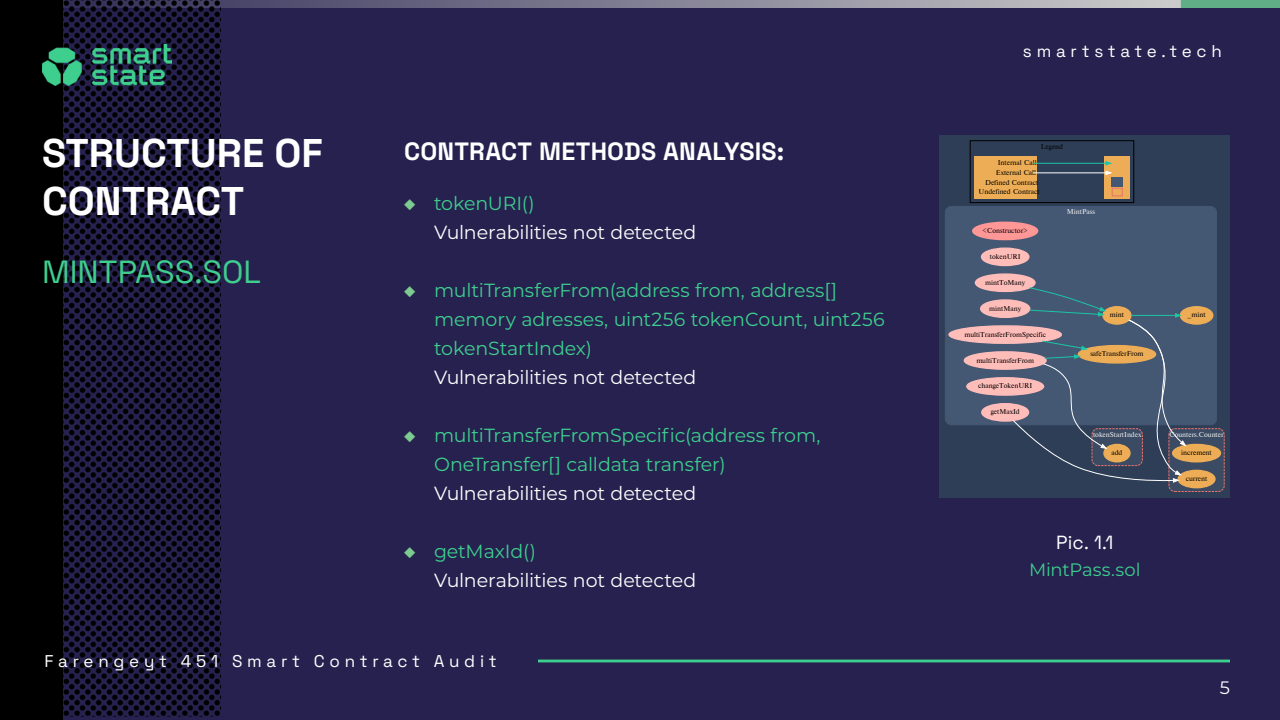
<style>
.page{position:relative;width:1280px;height:720px;background:#26214f}
.page>*{position:absolute;margin:0;border:0;box-sizing:border-box;transform-origin:0 0}
.t1{font:300 40px/48px "Space Grotesk";color:#fff}
.t2{font:300 32px "Space Grotesk";color:#3ecf8e}
.t3{font:300 25px "Space Grotesk";letter-spacing:.01em;color:#fff}
.t4{font:19px/29px "Montserrat";letter-spacing:-.005em;color:#3ecf8e}
.t5{font:19px/29px "Montserrat";letter-spacing:-.005em;color:#fff}
.t6{font:300 19px "Space Grotesk";color:#fff}
.t7{font:18px "Montserrat";letter-spacing:-.005em;color:#3ecf8e}
.t8{font:18px "Montserrat";color:#fff}
.t9{font:300 17px "Space Grotesk";letter-spacing:.28em;color:#fff}
.t10{font:6.7px "Times";color:#000}
.t11{font:6.7px "Times";color:#f0f0f0}
.s1{font-size:20px;color:#7ccb90}
.s2{color:#3ecf8e}
</style>
<div class="page">
<svg style="left:220px;top:0;width:961px;height:8px;background:#8a889a"></svg>
<div style="left:1181px;top:0;width:99px;height:8px;background:#5fae85"></div>
<hr style="left:538px;top:660px;width:692px;height:2px;background:#3ecf8e">
<img style="left:0;top:0;width:220px;height:720px">
<img style="left:42px;top:44px;width:129px;height:41px">
<div style="left:940px;top:135px;width:290px;height:362px;background:#2e3e56"></div>
<div style="left:945px;top:206px;width:272px;height:219px;background:#445773;border:1px solid #445773;border-radius:6px"></div>
<div style="left:1169px;top:428px;width:55px;height:64px;background:#3b4b63;border:1px dashed #e8726d;border-radius:6px"></div>
<div style="left:970px;top:140px;width:164px;height:63px;background:#2e3e56;border:1px solid #000"></div>
<div style="left:973px;top:222px;width:65px;height:18px;background:#ff9797;border-radius:50%"></div>
<div style="left:972px;top:222px;width:66px;height:18px;border:1px solid #ff9797;border-radius:50%"></div>
<div style="left:982px;top:248px;width:47px;height:17px;background:#ffbdb9;border-radius:50%"></div>
<div style="left:981px;top:247px;width:49px;height:19px;border:1px solid #ffbdb9;border-radius:50%"></div>
<div style="left:964px;top:352px;width:82px;height:17px;background:#ffbdb9;border-radius:50%"></div>
<div style="left:964px;top:351px;width:83px;height:19px;border:1px solid #ffbdb9;border-radius:50%"></div>
<div style="left:949px;top:326px;width:112px;height:17px;background:#ffbdb9;border-radius:50%"></div>
<div style="left:948px;top:325px;width:114px;height:19px;border:1px solid #ffbdb9;border-radius:50%"></div>
<div style="left:982px;top:404px;width:47px;height:17px;background:#ffbdb9;border-radius:50%"></div>
<div style="left:981px;top:403px;width:48px;height:19px;border:1px solid #ffbdb9;border-radius:50%"></div>
<div style="left:1178px;top:470px;width:37px;height:18px;background:#edad56;border-radius:50%"></div>
<div style="left:1177px;top:470px;width:39px;height:18px;border:1px solid #edad56;border-radius:50%"></div>
<div style="left:981px;top:300px;width:49px;height:17px;background:#ffbdb9;border-radius:50%"></div>
<div style="left:980px;top:299px;width:50px;height:19px;border:1px solid #ffbdb9;border-radius:50%"></div>
<div style="left:967px;top:378px;width:77px;height:17px;background:#ffbdb9;border-radius:50%"></div>
<div style="left:966px;top:377px;width:78px;height:19px;border:1px solid #ffbdb9;border-radius:50%"></div>
<div style="left:1180px;top:307px;width:33px;height:17px;background:#edad56;border-radius:50%"></div>
<div style="left:1180px;top:306px;width:33px;height:19px;border:1px solid #edad56;border-radius:50%"></div>
<div style="left:1173px;top:444px;width:47px;height:18px;background:#edad56;border-radius:50%"></div>
<div style="left:1172px;top:444px;width:49px;height:18px;border:1px solid #edad56;border-radius:50%"></div>
<div style="left:975px;top:274px;width:60px;height:17px;background:#ffbdb9;border-radius:50%"></div>
<div style="left:975px;top:273px;width:61px;height:19px;border:1px solid #ffbdb9;border-radius:50%"></div>
<svg style="left:1012px;top:287px;width:175px;height:196px"></svg>
<div style="left:974px;top:157px;width:62px;height:42px;background:#edad56"></div>
<div style="left:1104px;top:157px;width:26px;height:42px;background:#edad56"></div>
<div style="left:1111px;top:178px;width:12px;height:9px;background:#445773"></div>
<div style="left:1112px;top:188px;width:10px;height:8px;border:1px solid #e8726d"></div>
<hr style="left:1033px;top:163px;width:73px;height:1px;background:#1bc6a6">
<hr style="left:1033px;top:172px;width:73px;height:1px;background:#fff">
<svg style="left:1105px;top:161px;width:7px;height:15px"></svg>
<h1 class="t1" style="left:42px;top:127px;width:282px">STRUCTURE OF<br>CONTRACT</h1>
<h2 class="t2" style="left:42px;top:249px;width:220px">MINTPASS.SOL</h2>
<h3 class="t3" style="left:404px;top:132px;width:382px">CONTRACT METHODS ANALYSIS:</h3>
<h3 class="t5" style="left:434px;top:188px;width:264px;text-indent:-30px"><span class="s1">◆</span> <span class="s2">tokenURI()<br></span>Vulnerabilities not detected</h3>
<h3 class="t4" style="left:434px;top:275px;width:452px;text-indent:-30px"><span class="s1">◆</span> multiTransferFrom(address from, address[] memory adresses, uint256 tokenCount, uint256 tokenStartIndex)</h3>
<h3 class="t5" style="left:434px;top:362px;width:264px">Vulnerabilities not detected</h3>
<h3 class="t4" style="left:434px;top:420px;width:388px;text-indent:-30px"><span class="s1">◆</span> multiTransferFromSpecific(address from,<br>OneTransfer[] calldata transfer)</h3>
<h3 class="t5" style="left:434px;top:478px;width:264px">Vulnerabilities not detected</h3>
<h3 class="t5" style="left:434px;top:536px;width:264px;text-indent:-30px"><span class="s1">◆</span> <span class="s2">getMaxId()<br></span>Vulnerabilities not detected</h3>
<h3 class="t9" style="left:44px;top:649px;width:454px">Farengeyt 451 Smart Contract Audit</h3>
<h3 class="t9" style="left:1023px;top:39px;width:201px">smartstate.tech</h3>
<p class="t10" style="left:1041px;top:142px;width:24px">Legend</p>
<p class="t10" style="left:998px;top:159px;width:40px">Internal Call</p>
<p class="t10" style="left:996px;top:169px;width:42px">External Call</p>
<p class="t10" style="left:985px;top:178px;width:55px">Defined Contract</p>
<p class="t10" style="left:979px;top:188px;width:63px">Undefined Contract</p>
<p class="t10" style="left:983px;top:227px;width:47px">&lt;Constructor&gt;</p>
<p class="t10" style="left:990px;top:253px;width:32px">tokenURI</p>
<p class="t10" style="left:985px;top:278px;width:42px">mintToMany</p>
<p class="t10" style="left:989px;top:304px;width:33px">mintMany</p>
<p class="t10" style="left:964px;top:330px;width:83px">multiTransferFromSpecific</p>
<p class="t10" style="left:976px;top:356px;width:59px">multiTransferFrom</p>
<p class="t10" style="left:978px;top:382px;width:56px">changeTokenURI</p>
<p class="t10" style="left:991px;top:408px;width:31px">getMaxId</p>
<p class="t11" style="left:1067px;top:208px;width:30px">MintPass</p>
<p class="t10" style="left:1110px;top:311px;width:16px">mint</p>
<p class="t10" style="left:1090px;top:350px;width:55px">safeTransferFrom</p>
<p class="t10" style="left:1188px;top:311px;width:20px">_mint</p>
<p class="t11" style="left:1093px;top:430px;width:50px">tokenStartIndex</p>
<p class="t11" style="left:1169px;top:430px;width:56px">Counters.Counter</p>
<p class="t10" style="left:1112px;top:449px;width:12px">add</p>
<p class="t10" style="left:1181px;top:449px;width:32px">increment</p>
<p class="t10" style="left:1186px;top:475px;width:23px">current</p>
<h3 class="t6" style="left:1056px;top:528px;width:59px">Pic. 1.1</h3>
<h3 class="t7" style="left:1029px;top:558px;width:113px">MintPass.sol</h3>
<h3 class="t8" style="left:1220px;top:675px;width:12px">5</h3>
</div>
